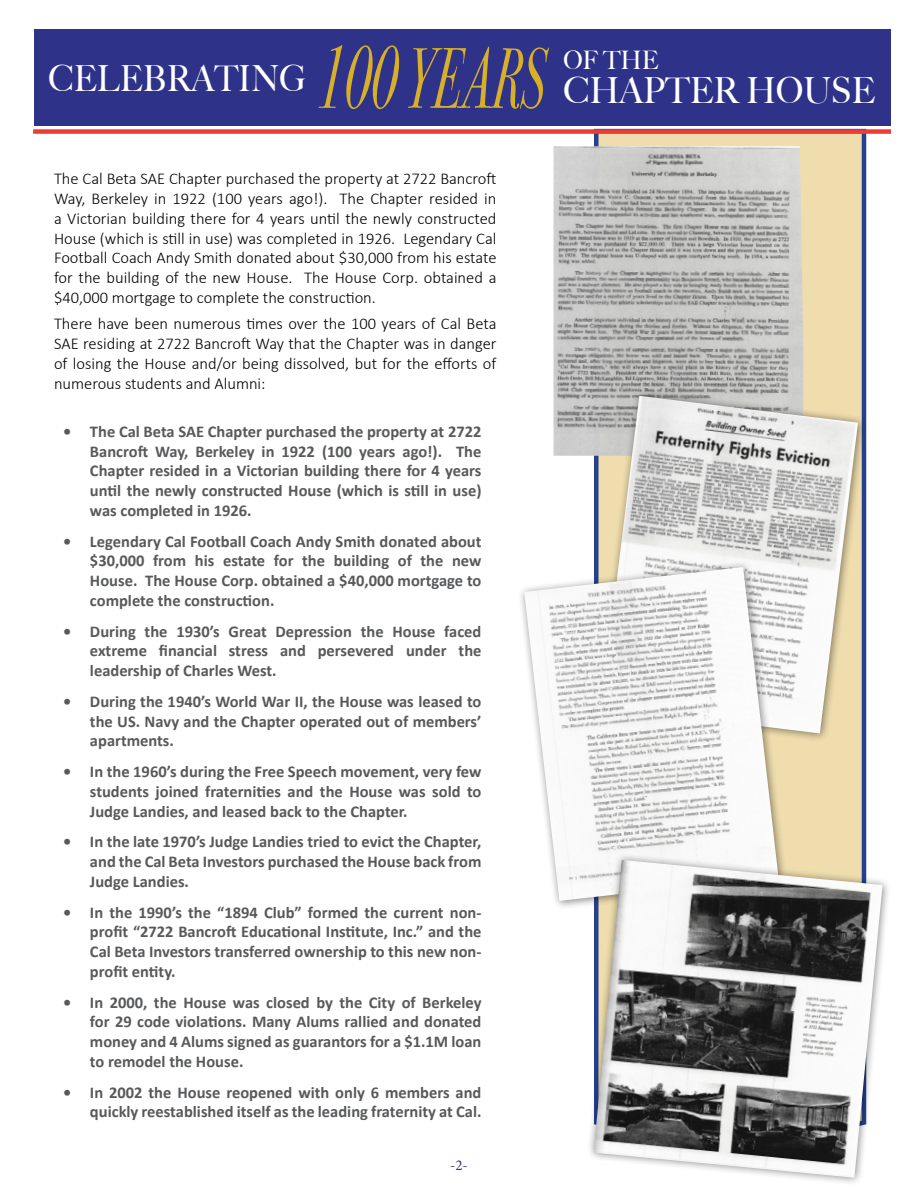
<style>
.page{position:relative;width:918px;height:1188px;background:#fff}
.page>*{position:absolute;margin:0;border:0;box-sizing:border-box;transform-origin:0 0}
.t1{font:500 36px "Big Caslon";color:#fff;scale:.93 1}
.t2{font:500 36px "Big Caslon";color:#fff;scale:.9 1}
.t3{font:500 25.5px "Big Caslon";color:#fff;scale:.93 1}
.t4{font:700 16.5px/19.8px "Calibri";color:#58595b;text-align:justify}
.t5{font:300 16.5px/19.8px "Calibri";color:#000;text-align:justify}
.t6{font:15px "Minion Pro";color:#2e3389}
</style>
<div class="page">
<svg style="left:594px;top:128px;width:273px;height:725px;background:#e2d4ad"></svg>
<div style="left:34px;top:29px;width:857px;height:96px;background:#2e3389"></div>
<div style="left:33px;top:129px;width:858px;height:5px;background:#ef3b36"></div>
<img style="left:554px;top:146px;width:249px;height:310px">
<svg style="left:319px;top:45px;width:230px;height:64px"></svg>
<div style="left:594px;top:389px;width:273px;height:354px;background:#000;opacity:.47"></div>
<img style="left:601px;top:396px;width:257px;height:338px">
<div style="left:517px;top:560px;width:270px;height:350px;background:#000;opacity:.47"></div>
<img style="left:524px;top:567px;width:254px;height:334px">
<div style="left:587px;top:853px;width:304px;height:333px;background:#000;opacity:.47"></div>
<img style="left:594px;top:860px;width:289px;height:318px">
<h1 class="t2" style="left:49px;top:49px;width:288px">CELEBRATING</h1>
<p class="t5" style="left:54px;top:169px;width:444px">The Cal Beta SAE Chapter purchased the property at 2722 Bancroft Way, Berkeley in 1922 (100 years ago!). The Chapter resided in a Victorian building there for 4 years until the newly constructed House (which is still in use) was completed in 1926. Legendary Cal Football Coach Andy Smith donated about $30,000 from his estate for the building of the new House. The House Corp. obtained a $40,000 mortgage to complete the construction.</p>
<p class="t5" style="left:54px;top:314px;width:444px">There have been numerous times over the 100 years of Cal Beta SAE residing at 2722 Bancroft Way that the Chapter was in danger of losing the House and/or being dissolved, but for the efforts of numerous students and Alumni:</p>
<p class="t4" style="left:90px;top:421px;width:393px;text-indent:-27px">• The Cal Beta SAE Chapter purchased the property at 2722<br>Bancroft Way, Berkeley in 1922 (100 years ago!). The Chapter resided in a Victorian building there for 4 years until the newly constructed House (which is still in use) was completed in 1926.</p>
<p class="t4" style="left:90px;top:531px;width:393px;text-indent:-27px">• Legendary Cal Football Coach Andy Smith donated about $30,000 from his estate for the building of the new House. The House Corp. obtained a $40,000 mortgage to complete the construction.</p>
<p class="t4" style="left:90px;top:621px;width:393px;text-indent:-27px">• During the 1930’s Great Depression the House faced extreme financial stress and persevered under the leadership of Charles West.</p>
<p class="t4" style="left:90px;top:691px;width:393px;text-indent:-27px">• During the 1940’s World War II, the House was leased to the US. Navy and the Chapter operated out of members’ apartments.</p>
<p class="t4" style="left:90px;top:761px;width:393px;text-indent:-27px">• In the 1960’s during the Free Speech movement, very few students joined fraternities and the House was sold to Judge Landies, and leased back to the Chapter.</p>
<p class="t4" style="left:90px;top:831px;width:393px;text-indent:-27px">• In the late 1970’s Judge Landies tried to evict the Chapter, and the Cal Beta Investors purchased the House back from Judge Landies.</p>
<p class="t4" style="left:90px;top:902px;width:393px;text-indent:-27px">• In the 1990’s the “1894 Club” formed the current non&shy;profit “2722 Bancroft Educational Institute, Inc.” and the Cal Beta Investors transferred ownership to this new non&shy;profit entity.</p>
<p class="t4" style="left:90px;top:992px;width:393px;text-indent:-27px">• In 2000, the House was closed by the City of Berkeley for 29 code violations. Many Alums rallied and donated money and 4 Alums signed as guarantors for a $1.1M loan to remodel the House.</p>
<p class="t4" style="left:63px;top:1082px;width:420px;text-align:right">• In 2002 the House reopened with only 6 members and quickly reestablished itself as the leading fraternity at Cal.</p>
<p class="t6" style="left:450px;top:1156px;width:19px">-2-</p>
<h2 class="t3" style="left:563px;top:39px;width:104px">OF THE</h2>
<h1 class="t1" style="left:563px;top:61px;width:337px">CHAPTER HOUSE</h1>
</div>
